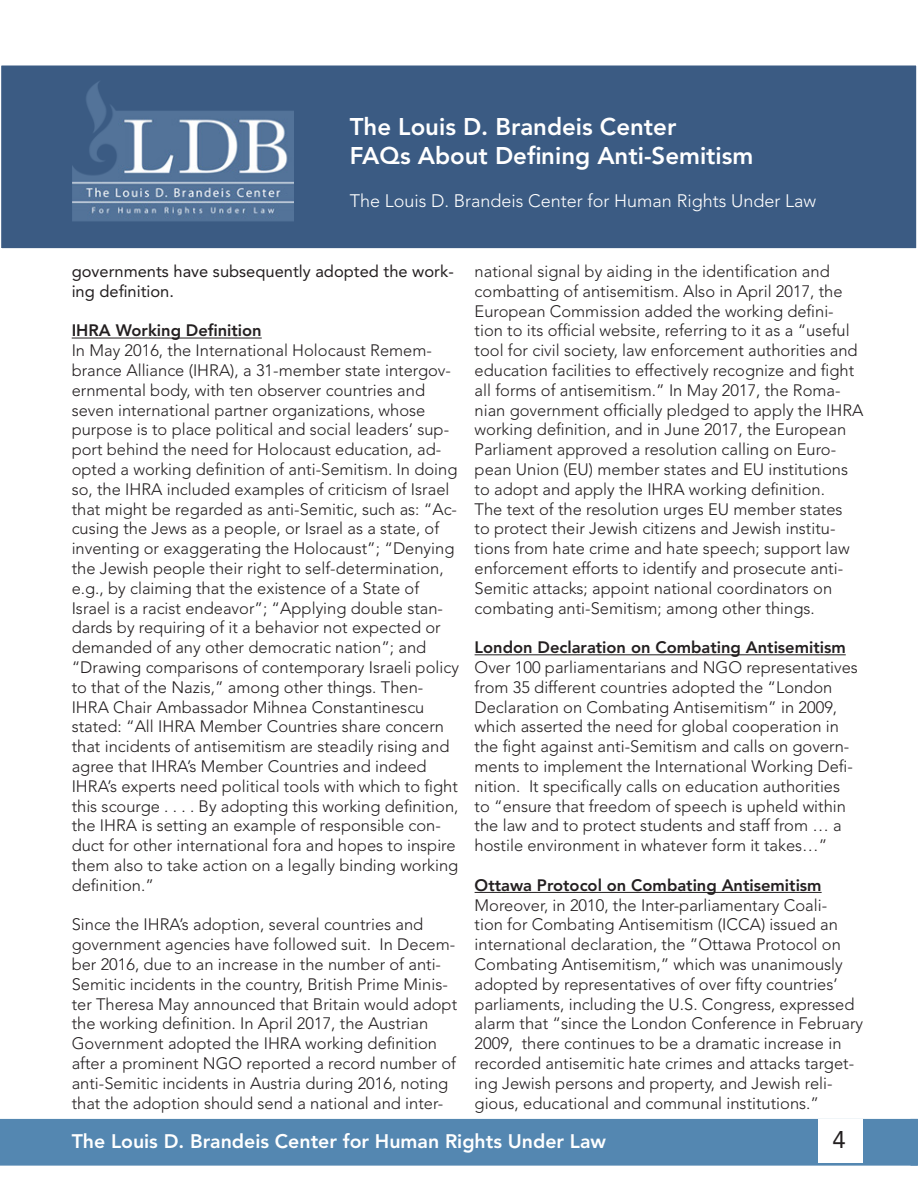
<style>
.page{position:relative;width:918px;height:1188px;background:#fff}
.page>*{position:absolute;margin:0;border:0;box-sizing:border-box;transform-origin:0 0}
.t1{font:800 24px/28.8px "Avenir";color:#fff}
.t2{font:24px "Avenir";color:#231f20}
.t3{font:800 19.5px "Avenir";color:#fff}
.t4{font:300 18px "Avenir";color:#fff}
.t5{font:300 16.5px/19.8px "Avenir";color:#231f20}
.t6{font:800 16.5px "Avenir";color:#231f20}
.t7{font:16.5px/19.8px "Avenir";color:#231f20}
</style>
<div class="page">
<div style="left:0;top:65px;width:917px;height:184px;background:#3b5b83"></div>
<img style="left:73px;top:81px;width:221px;height:140px">
<div style="left:0;top:64px;width:918px;height:186px;border:2px solid #fff"></div>
<hr style="left:475px;top:654px;width:371px;height:1px;background:#231f20">
<hr style="left:475px;top:892px;width:347px;height:1px;background:#231f20">
<hr style="left:72px;top:338px;width:190px;height:1px;background:#231f20">
<svg style="left:917px;top:64px;width:1px;height:186px"></svg>
<div style="left:0;top:1119px;width:918px;height:47px;background:#5487b1"></div>
<p class="t1" style="left:350px;top:113px;width:405px">The Louis D. Brandeis Center<br>FAQs About Defining Anti-Semitism</p>
<p class="t4" style="left:350px;top:190px;width:468px">The Louis D. Brandeis Center for Human Rights Under Law</p>
<p class="t7" style="left:72px;top:261px;width:384px">governments have subsequently adopted the work&shy;ing definition.</p>
<p class="t6" style="left:72px;top:321px;width:192px">IHRA Working Definition</p>
<p class="t5" style="left:72px;top:341px;width:389px">In May 2016, the International Holocaust Remem&shy;brance Alliance (IHRA), a 31-member state intergov&shy;ernmental body, with ten observer countries and seven international partner organizations, whose purpose is to place political and social leaders’ sup&shy;port behind the need for Holocaust education, ad&shy;opted a working definition of anti-Semitism. In doing so, the IHRA included examples of criticism of Israel that might be regarded as anti-Semitic, such as: “Ac&shy;cusing the Jews as a people, or Israel as a state, of inventing or exaggerating the Holocaust”; “Denying the Jewish people their right to self-determination, e.g., by claiming that the existence of a State of Israel is a racist endeavor”; “Applying double stan&shy;dards by requiring of it a behavior not expected or demanded of any other democratic nation”; and “Drawing comparisons of contemporary Israeli policy to that of the Nazis,” among other things. Then-IHRA Chair Ambassador Mihnea Constantinescu stated: “All IHRA Member Countries share concern that incidents of antisemitism are steadily rising and agree that IHRA’s Member Countries and indeed IHRA’s experts need political tools with which to fight this scourge . . . . By adopting this working definition, the IHRA is setting an example of responsible con&shy;duct for other international fora and hopes to inspire them also to take action on a legally binding working definition.”</p>
<p class="t5" style="left:72px;top:915px;width:387px">Since the IHRA’s adoption, several countries and government agencies have followed suit. In Decem&shy;ber 2016, due to an increase in the number of anti-Semitic incidents in the country, British Prime Minis&shy;ter Theresa May announced that Britain would adopt the working definition. In April 2017, the Austrian Government adopted the IHRA working definition after a prominent NGO reported a record number of anti-Semitic incidents in Austria during 2016, noting that the adoption should send a national and inter-</p>
<p class="t5" style="left:475px;top:261px;width:390px">national signal by aiding in the identification and combatting of antisemitism. Also in April 2017, the European Commission added the working defini&shy;tion to its official website, referring to it as a “useful tool for civil society, law enforcement authorities and education facilities to effectively recognize and fight all forms of antisemitism.” In May 2017, the Roma&shy;nian government officially pledged to apply the IHRA working definition, and in June 2017, the European Parliament approved a resolution calling on Euro&shy;pean Union (EU) member states and EU institutions to adopt and apply the IHRA working definition.<br>The text of the resolution urges EU member states<br>to protect their Jewish citizens and Jewish institu&shy;tions from hate crime and hate speech; support law enforcement efforts to identify and prosecute anti-Semitic attacks; appoint national coordinators on combating anti-Semitism; among other things.</p>
<p class="t6" style="left:475px;top:638px;width:373px">London Declaration on Combating Antisemitism</p>
<p class="t5" style="left:475px;top:657px;width:385px">Over 100 parliamentarians and NGO representatives from 35 different countries adopted the “London Declaration on Combating Antisemitism” in 2009, which asserted the need for global cooperation in the fight against anti-Semitism and calls on govern&shy;ments to implement the International Working Defi&shy;nition. It specifically calls on education authorities to “ensure that freedom of speech is upheld within the law and to protect students and staff from … a hostile environment in whatever form it takes…”</p>
<p class="t6" style="left:475px;top:875px;width:349px">Ottawa Protocol on Combating Antisemitism</p>
<p class="t5" style="left:475px;top:895px;width:390px">Moreover, in 2010, the Inter-parliamentary Coali-<br>tion for Combating Antisemitism (ICCA) issued an international declaration, the ”Ottawa Protocol on Combating Antisemitism,” which was unanimously adopted by representatives of over fifty countries’ parliaments, including the U.S. Congress, expressed alarm that “since the London Conference in February 2009, there continues to be a dramatic increase in recorded antisemitic hate crimes and attacks target&shy;ing Jewish persons and property, and Jewish reli&shy;gious, educational and communal institutions.”</p>
<p class="t3" style="left:72px;top:1129px;width:536px">The Louis D. Brandeis Center for Human Rights Under Law</p>
<p class="t2" style="left:832px;top:1126px;width:15px">4</p>
</div>
